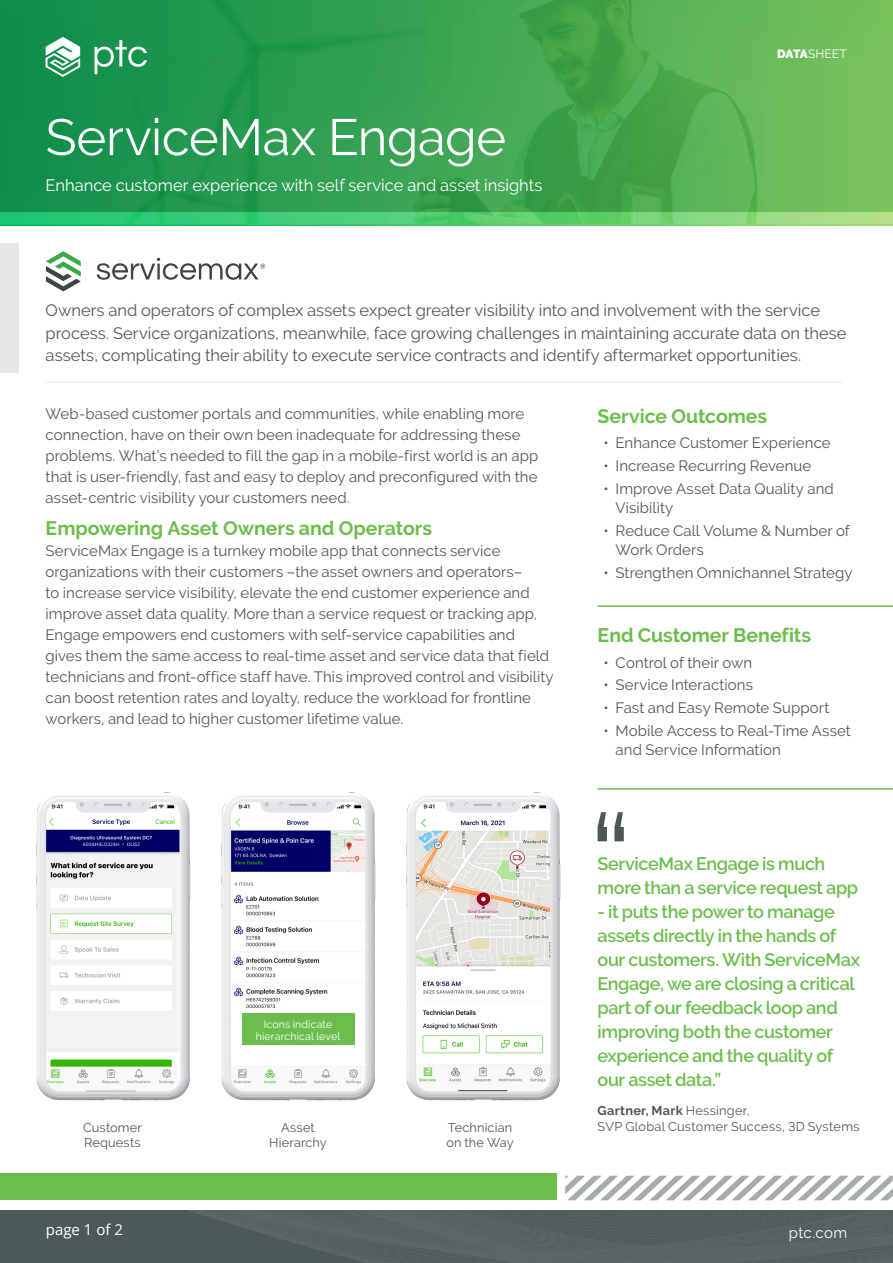
<style>
.page{position:relative;width:893px;height:1263px;background:#fff}
.page>*{position:absolute;margin:0;border:0;box-sizing:border-box;transform-origin:0 0}
._1__Headline{font:51px "PTC Raleway";letter-spacing:-.01em;color:#fff}
._3__Text_Subhead_1{font:700 19.5px "PTC Raleway";color:#6cbe4c}
._7__Pull_Quote_-_Text{font:600 18px/24px "PTC Raleway";letter-spacing:-.02em;color:#6cbe4c}
._3__Introduction{font:16.5px/22.5px "PTC Raleway";color:#4e5758}
._3__Introduction-2{font:16.5px "PTC Raleway";color:#fff}
._4__Text_Body_copy{font:15px/21px "PTC Raleway";letter-spacing:.005em;color:#4e5758}
.t1{font:15px "Open Sans";color:#fff}
.t2{font:15px "PTC Raleway";letter-spacing:.02em;color:#fff}
._7__Pull_Quote_-_Text-2{font:12.75px/16.5px "PTC Raleway";letter-spacing:.02em;color:#4e5758}
._4__Text_Body{font:12.75px/15px "PTC Raleway";letter-spacing:.01em;color:#4e5758}
.t3{font:12px "PTC Raleway";letter-spacing:.015em;color:#fff}
._4__Text_Body-2{font:10.5px/12px "PTC Raleway";letter-spacing:.02em;color:#fff;text-align:center}
.s1{font-family:"PT Caleway";font-weight:900}
.s2{font-weight:700}
</style>
<div class="page">
<div style="left:0;top:1210px;width:893px;height:53px;background:#555f61"></div>
<img style="left:0;top:0;width:893px;height:213px">
<svg style="left:46px;top:37px;width:34px;height:40px"></svg>
<svg style="left:95px;top:40px;width:52px;height:34px"></svg>
<svg style="left:0;top:213px;width:893px;height:13px;background:#57d075"></svg>
<div style="left:0;top:1174px;width:556px;height:26px;background:#6cbe4c"></div>
<svg style="left:565px;top:1176px;width:328px;height:24px"></svg>
<hr style="left:46px;top:381px;width:796px;height:2px;background:#4e5758">
<div style="left:0;top:243px;width:18px;height:129px;background:#e6e6e6"></div>
<svg style="left:97px;top:258px;width:168px;height:22px"></svg>
<svg style="left:46px;top:251px;width:35px;height:40px"></svg>
<svg style="left:598px;top:812px;width:26px;height:29px"></svg>
<hr style="left:598px;top:788px;width:295px;height:2px;background:#6cbe4c">
<hr style="left:598px;top:605px;width:295px;height:2px;background:#6cbe4c">
<img style="left:221px;top:792px;width:155px;height:309px">
<img style="left:36px;top:792px;width:155px;height:309px">
<img style="left:406px;top:792px;width:155px;height:309px">
<div style="left:242px;top:1012px;width:112px;height:32px;background:#6cbe4c"></div>
<p class="_1__Headline" style="left:46px;top:107px;width:462px">ServiceMax Engage</p>
<p class="_3__Introduction-2" style="left:46px;top:175px;width:499px">Enhance customer experience with self service and asset insights</p>
<p class="t3" style="left:777px;top:47px;width:71px"><span class="s1">DATA</span>SHEET</p>
<p class="_3__Introduction" style="left:46px;top:299px;width:802px">Owners and operators of complex assets expect greater visibility into and involvement with the service process. Service organizations, meanwhile, face growing challenges in maintaining accurate data on these assets, complicating their ability to execute service contracts and identify aftermarket opportunities.</p>
<p class="_4__Text_Body_copy" style="left:46px;top:403px;width:494px">Web-based customer portals and communities, while enabling more connection, have on their own been inadequate for addressing these problems. What’s needed to fill the gap in a mobile-first world is an app that is user-friendly, fast and easy to deploy and preconfigured with the asset-centric visibility your customers need.</p>
<p class="_3__Text_Subhead_1" style="left:46px;top:517px;width:388px">Empowering Asset Owners and Operators</p>
<p class="_4__Text_Body_copy" style="left:46px;top:540px;width:510px">ServiceMax Engage is a turnkey mobile app that connects service organizations with their customers –the asset owners and operators–<br>to increase service visibility, elevate the end customer experience and improve asset data quality. More than a service request or tracking app, Engage empowers end customers with self-service capabilities and gives them the same access to real-time asset and service data that field technicians and front-office staff have. This improved control and visibility can boost retention rates and loyalty, reduce the workload for frontline workers, and lead to higher customer lifetime value.</p>
<p class="_4__Text_Body-2" style="left:256px;top:1018px;width:86px">Icons indicate hierarchical level</p>
<p class="_4__Text_Body" style="left:83px;top:1120px;width:60px">Customer<br>Requests</p>
<p class="_4__Text_Body" style="left:269px;top:1120px;width:59px;text-align:center">Asset<br>Hierarchy</p>
<p class="_4__Text_Body" style="left:446px;top:1120px;width:69px">Technician on the Way</p>
<p class="_3__Text_Subhead_1" style="left:598px;top:405px;width:171px">Service Outcomes</p>
<p class="_4__Text_Body_copy" style="left:604px;top:432px;width:229px">• Enhance Customer Experience</p>
<p class="_4__Text_Body_copy" style="left:604px;top:455px;width:209px">• Increase Recurring Revenue</p>
<p class="_4__Text_Body_copy" style="left:616px;top:479px;width:220px;line-height:19.5px;text-indent:-12px">• Improve Asset Data Quality and<br>Visibility</p>
<p class="_4__Text_Body_copy" style="left:616px;top:521px;width:236px;line-height:19.5px;text-indent:-12px">• Reduce Call Volume &amp; Number of<br>Work Orders</p>
<p class="_4__Text_Body_copy" style="left:604px;top:562px;width:251px">• Strengthen Omnichannel Strategy</p>
<p class="_3__Text_Subhead_1" style="left:598px;top:624px;width:215px">End Customer Benefits</p>
<p class="_4__Text_Body_copy" style="left:604px;top:652px;width:150px">• Control of their own</p>
<p class="_4__Text_Body_copy" style="left:604px;top:674px;width:151px">• Service Interactions</p>
<p class="_4__Text_Body_copy" style="left:604px;top:697px;width:227px">• Fast and Easy Remote Support</p>
<p class="_4__Text_Body_copy" style="left:616px;top:721px;width:237px;line-height:19.5px;text-indent:-12px">• Mobile Access to Real-Time Asset and Service Information</p>
<p class="_7__Pull_Quote_-_Text" style="left:598px;top:852px;width:262px">ServiceMax Engage is much more than a service request app</p>
<p class="_7__Pull_Quote_-_Text" style="left:598px;top:900px;width:264px">- it puts the power to manage assets directly in the hands of our customers. With ServiceMax<br>Engage, we are closing a critical part of our feedback loop and improving both the customer experience and the quality of our asset data.”</p>
<p class="_7__Pull_Quote_-_Text-2" style="left:598px;top:1102px;width:263px"><span class="s2">Gartner, Mark</span> Hessinger,<br>SVP Global Customer Success, 3D Systems</p>
<p class="t1" style="left:46px;top:1219px;width:79px">page 1 of 2</p>
<p class="t2" style="left:789px;top:1223px;width:60px">ptc.com</p>
</div>
